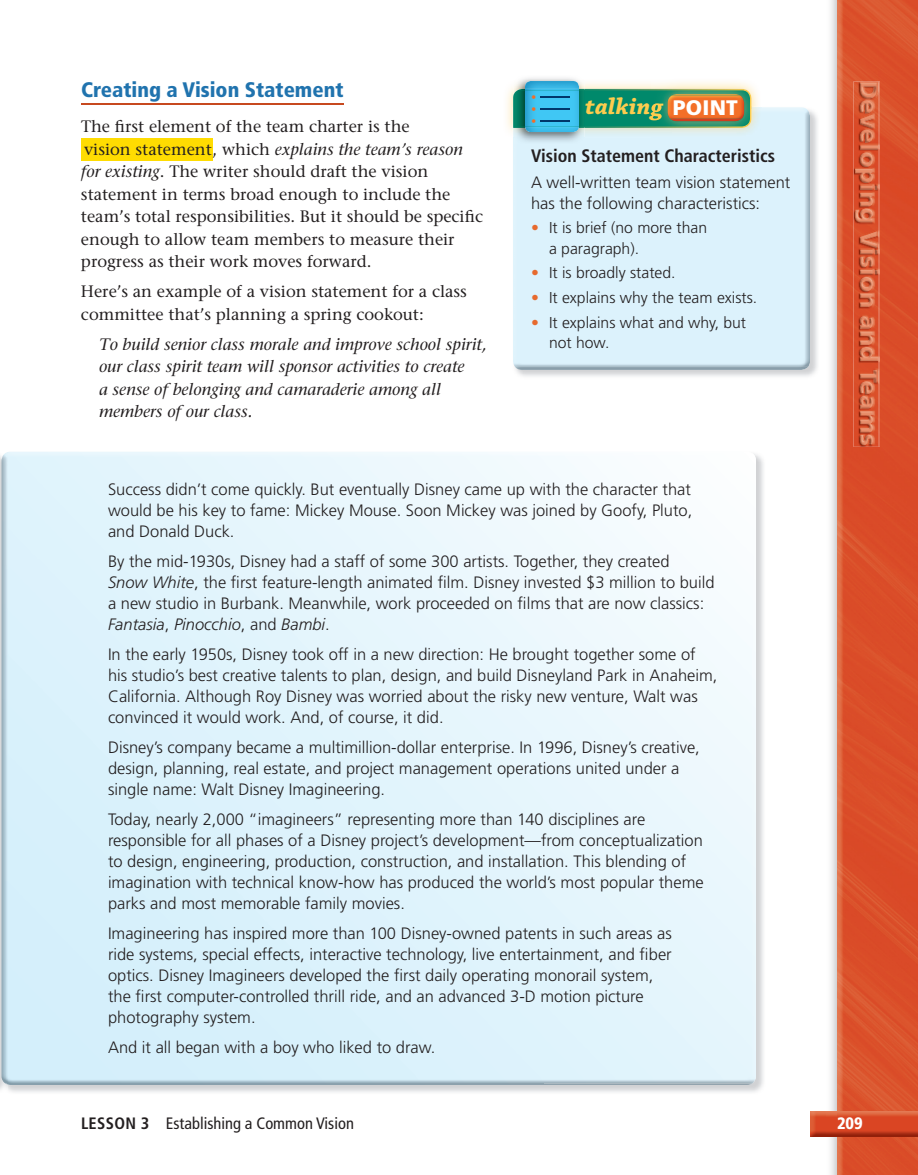
<style>
.page{position:relative;width:918px;height:1175px;background:#fff}
.page>*{position:absolute;margin:0;border:0;box-sizing:border-box;transform-origin:0 0}
.t1{font:italic 700 24px "Chaparral Pro";letter-spacing:.015em;color:#fecc4e}
.t2{font:900 condensed 21px "Frutiger";color:#2073ae}
.t3{font:700 condensed 18px "Frutiger";color:#231f20}
.t4{font:300 16.5px/21px "Frutiger";color:#231f20}
.t5{font:16.5px/22.5px "Stone Serif";color:#231f20}
.t6{font:italic 16.5px/22.5px "Stone Serif";color:#231f20}
.t7{font:condensed 16.5px "Frutiger";color:#231f20}
.t8{font:900 condensed 16.5px "Frutiger";color:#fff}
.t9{font:300 15.75px/20.2px "Frutiger";color:#231f20}
.t10{font:13.5px/12px "Minion Pro";color:#f36e28;text-align:justify}
.s1{font-style:italic}
.s2{font-weight:400;color:#e76a2e}
.s3{font-family:"Frutiger";font-weight:900;font-style:normal;font-size:21px;color:#fff}
.s4{font-weight:700}
</style>
<div class="page">
<img style="left:830px;top:0;width:88px;height:1174px">
<img style="left:878px;top:81px;width:2px;height:366px">
<img style="left:854px;top:81px;width:1px;height:366px">
<img style="left:855px;top:81px;width:23px;height:366px">
<svg style="left:810px;top:1136px;width:27px;height:1px"></svg>
<img style="left:837px;top:1136px;width:81px;height:1px">
<img style="left:810px;top:1111px;width:108px;height:25px">
<hr style="left:81px;top:104px;width:263px;height:1px;background:#c7491f">
<div style="left:81px;top:138px;width:132px;height:22px;background:#ffdc01"></div>
<img style="left:515px;top:367px;width:293px;height:3px">
<div style="left:513px;top:108px;width:297px;height:259px;background:#dcf2fc"></div>
<img style="left:585px;top:128px;width:66px;height:10px">
<img style="left:651px;top:128px;width:109px;height:11px">
<svg style="left:585px;top:81px;width:176px;height:47px;background:#68b59d"></svg>
<img style="left:651px;top:89px;width:101px;height:39px">
<img style="left:651px;top:97px;width:12px;height:23px">
<img style="left:672px;top:94px;width:68px;height:1px">
<img style="left:670px;top:119px;width:72px;height:2px">
<img style="left:668px;top:95px;width:76px;height:24px">
<img style="left:513px;top:78px;width:72px;height:11px">
<img style="left:513px;top:89px;width:72px;height:55px">
<img style="left:514px;top:90px;width:71px;height:36px">
<img style="left:525px;top:81px;width:54px;height:8px">
<img style="left:525px;top:89px;width:54px;height:43px">
<hr style="left:540px;top:96px;width:30px;height:1px;background:#00376b">
<hr style="left:540px;top:108px;width:30px;height:1px;background:#00376b">
<hr style="left:540px;top:120px;width:30px;height:1px;background:#00376b">
<img style="left:1px;top:455px;width:7px;height:636px">
<p class="t2" style="left:81px;top:77px;width:264px">Creating a Vision Statement</p>
<p class="t5" style="left:81px;top:115px;width:404px">The first element of the team charter is the<br>vision statement, which <span class="s1">explains the team’s reason for existing</span>. The writer should draft the vision statement in terms broad enough to include the team’s total responsibilities. But it should be specific enough to allow team members to measure their progress as their work moves forward.</p>
<p class="t5" style="left:81px;top:280px;width:388px">Here’s an example of a vision statement for a class committee that’s planning a spring cookout:</p>
<p class="t6" style="left:99px;top:333px;width:389px">To build senior class morale and improve school spirit, our class spirit team will sponsor activities to create<br>a sense of belonging and camaraderie among all members of our class.</p>
<p class="t10" style="left:531px;top:90px;width:7px">• • •</p>
<p class="t3" style="left:531px;top:145px;width:246px">Vision Statement Characteristics</p>
<p class="t4" style="left:531px;top:172px;width:261px">A well-written team vision statement has the following characteristics:</p>
<p class="t9" style="left:549px;top:218px;width:160px;text-indent:-18px"><span class="s2">•</span> It is brief (no more than a paragraph).</p>
<p class="t9" style="left:531px;top:263px;width:146px"><span class="s2">•</span> It is broadly stated.</p>
<p class="t9" style="left:531px;top:288px;width:228px"><span class="s2">•</span> It explains why the team exists.</p>
<p class="t9" style="left:549px;top:312px;width:199px;text-indent:-18px"><span class="s2">•</span> It explains what and why, but not how.</p>
<h1 class="t1" style="left:585px;top:92px;width:154px">talking <span class="s3">POINT</span></h1>
<p class="t4" style="left:108px;top:479px;width:586px;text-align:justify">Success didn’t come quickly. But eventually Disney came up with the character that would be his key to fame: Mickey Mouse. Soon Mickey was joined by Goofy, Pluto, and Donald Duck.</p>
<p class="t4" style="left:108px;top:551px;width:608px">By the mid-1930s, Disney had a staff of some 300 artists. Together, they created<br><span class="s1">Snow White</span>, the first feature-length animated film. Disney invested $3 million to build a new studio in Burbank. Meanwhile, work proceeded on films that are now classics:<br><span class="s1">Fantasia</span>, <span class="s1">Pinocchio</span>, and <span class="s1">Bambi</span>.</p>
<p class="t4" style="left:108px;top:644px;width:611px">In the early 1950s, Disney took off in a new direction: He brought together some of his studio’s best creative talents to plan, design, and build Disneyland Park in Anaheim, California. Although Roy Disney was worried about the risky new venture, Walt was convinced it would work. And, of course, it did.</p>
<p class="t4" style="left:108px;top:737px;width:593px">Disney’s company became a multimillion-dollar enterprise. In 1996, Disney’s creative, design, planning, real estate, and project management operations united under a single name: Walt Disney Imagineering.</p>
<p class="t4" style="left:108px;top:809px;width:597px">Today, nearly 2,000 “imagineers” representing more than 140 disciplines are responsible for all phases of a Disney project’s development—from conceptualization to design, engineering, production, construction, and installation. This blending of imagination with technical know-how has produced the world’s most popular theme parks and most memorable family movies.</p>
<p class="t4" style="left:108px;top:923px;width:565px">Imagineering has inspired more than 100 Disney-owned patents in such areas as ride systems, special effects, interactive technology, live entertainment, and fiber optics. Disney Imagineers developed the first daily operating monorail system, the first computer-controlled thrill ride, and an advanced 3-D motion picture photography system.</p>
<p class="t4" style="left:108px;top:1037px;width:329px">And it all began with a boy who liked to draw.</p>
<p class="t7" style="left:81px;top:1113px;width:274px"><span class="s4">LESSON 3</span> Establishing a Common Vision</p>
<p class="t8" style="left:837px;top:1113px;width:27px">209</p>
</div>
